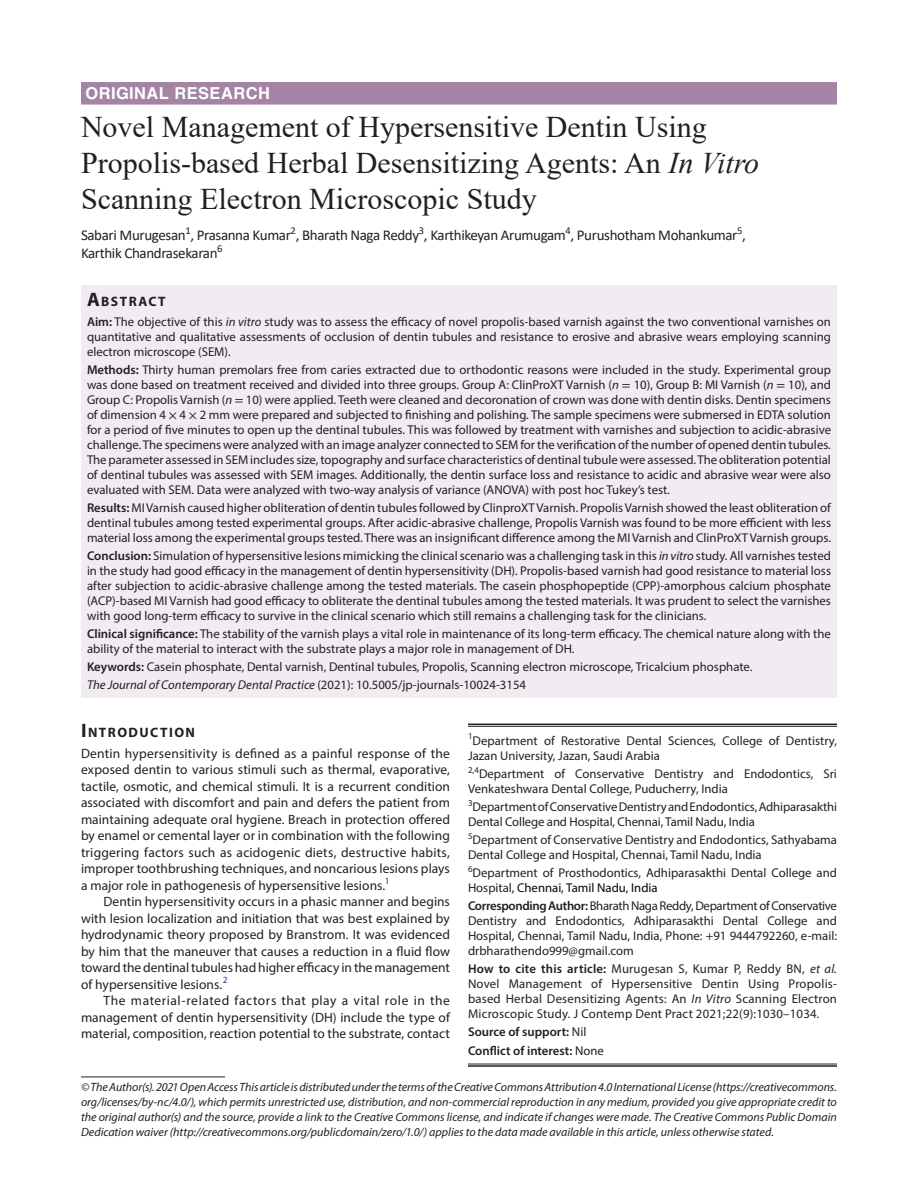
<style>
.page{position:relative;width:918px;height:1188px;background:#fff}
.page>*{position:absolute;margin:0;border:0;box-sizing:border-box;transform-origin:0 0}
.t1{font:30px/36px "Times New Roman";color:#231f20}
.JCDP-ART{font:700 16.5px "Helvetica LT Std";letter-spacing:.025em;color:#fff}
.AuthorName{font:15px/18px "Calibri";letter-spacing:-.025em;color:#231f20}
.Head-1{font:700 13.65px "Myriad Pro";letter-spacing:.105em;color:#231f20}
.AbstractTitle{font:700 13.65px "Myriad Pro";letter-spacing:.105em;color:#231f20}
.Para-NoIndent{font:13.5px/16.5px "Myriad Pro";letter-spacing:.005em;color:#231f20;text-align:justify}
.Para-Indent{font:13.5px/16.5px "Myriad Pro";color:#231f20;text-align:justify}
.Keywords{font:12.75px/15px "Myriad Pro";color:#231f20;text-align:justify}
.Corollary-Para{font:12.75px/15px "Myriad Pro";color:#231f20;text-align:justify}
.Affiliation{font:12.75px/15px "Myriad Pro";color:#231f20}
.Affiliation-first{font:12.75px/15.3px "Myriad Pro";color:#231f20}
.JT_DOI{font:italic 12.75px "Myriad Pro";color:#231f20}
.Affiliation-foot-las{font:600 12.75px "Myriad Pro";color:#231f20}
.Corollary-Para-2{font:600 12.75px "Myriad Pro";color:#231f20}
.FootNote{font:italic 12px/15px "Myriad Pro";color:#231f20;text-align:justify}
.s1{font-style:italic}
.s2{font-size:19.5px}
.s3{font-weight:600}
.s4{font-family:"STIX General"}
.s5{font-style:normal}
.s6{color:#040503}
.s7{font-weight:400}
</style>
<div class="page">
<div style="left:81px;top:82px;width:756px;height:23px;background:#a483a5"></div>
<div style="left:81px;top:286px;width:756px;height:25px;background:#f0ecf1"></div>
<div style="left:81px;top:310px;width:756px;height:55px;background:#f0ecf1"></div>
<div style="left:81px;top:358px;width:756px;height:145px;background:#f0ecf1"></div>
<div style="left:81px;top:496px;width:756px;height:55px;background:#f0ecf1"></div>
<div style="left:81px;top:544px;width:756px;height:85px;background:#f0ecf1"></div>
<div style="left:81px;top:622px;width:756px;height:40px;background:#f0ecf1"></div>
<div style="left:81px;top:655px;width:756px;height:25px;background:#f0ecf1"></div>
<div style="left:81px;top:673px;width:756px;height:25px;background:#f0ecf1"></div>
<hr style="left:468px;top:724px;width:369px;height:1px;background:#231f20">
<hr style="left:468px;top:726px;width:369px;height:1px;background:#231f20">
<hr style="left:468px;top:1064px;width:369px;height:1px;background:#231f20">
<hr style="left:468px;top:1065px;width:369px;height:2px;background:#231f20">
<hr style="left:81px;top:1077px;width:144px;height:1px;background:#231f20">
<p class="JCDP-ART" style="left:86px;top:83px;width:186px">ORIGINAL RESEARCH</p>
<p class="t1" style="left:81px;top:108px;width:680px">Novel Management of Hypersensitive Dentin Using<br>Propolis-based Herbal Desensitizing Agents: An <span class="s1">In Vitro<br></span>Scanning Electron Microscopic Study</p>
<p class="AuthorName" style="left:81px;top:226px;width:666px">Sabari Murugesan<sup>1</sup>, Prasanna Kumar<sup>2</sup>, Bharath Naga Reddy<sup>3</sup>, Karthikeyan Arumugam<sup>4</sup>, Purushotham Mohankumar<sup>5</sup>,<br>Karthik Chandrasekaran<sup>6</sup></p>
<p class="AbstractTitle" style="left:87px;top:293px;width:80px"><span class="s2">A</span>BSTRACT</p>
<p class="Keywords" style="left:87px;top:314px;width:746px"><span class="s3">Aim:</span> The objective of this <span class="s1">in vitro</span> study was to assess the efficacy of novel propolis-based varnish against the two conventional varnishes on quantitative and qualitative assessments of occlusion of dentin tubules and resistance to erosive and abrasive wears employing scanning electron microscope (SEM).</p>
<p class="Keywords" style="left:87px;top:362px;width:746px"><span class="s3">Methods:</span> Thirty human premolars free from caries extracted due to orthodontic reasons were included in the study. Experimental group was done based on treatment received and divided into three groups. Group A: ClinProXT Varnish (<span class="s1">n</span> <span class="s4">=</span> 10), Group B: MI Varnish (<span class="s1">n</span> <span class="s4">=</span> 10), and Group C: Propolis Varnish (<span class="s1">n</span> <span class="s4">=</span> 10) were applied. Teeth were cleaned and decoronation of crown was done with dentin disks. Dentin specimens of dimension 4 <span class="s4">×</span> 4 <span class="s4">×</span> 2 mm were prepared and subjected to finishing and polishing. The sample specimens were submersed in EDTA solution for a period of five minutes to open up the dentinal tubules. This was followed by treatment with varnishes and subjection to acidic-abrasive challenge. The specimens were analyzed with an image analyzer connected to SEM for the verification of the number of opened dentin tubules.<br>The parameter assessed in SEM includes size, topography and surface characteristics of dentinal tubule were assessed. The obliteration potential of dentinal tubules was assessed with SEM images. Additionally, the dentin surface loss and resistance to acidic and abrasive wear were also evaluated with SEM. Data were analyzed with two-way analysis of variance (ANOVA) with post hoc Tukey’s test.</p>
<p class="Keywords" style="left:87px;top:500px;width:746px"><span class="s3">Results:</span> MI Varnish caused higher obliteration of dentin tubules followed by ClinproXT Varnish. Propolis Varnish showed the least obliteration of dentinal tubules among tested experimental groups. After acidic-abrasive challenge, Propolis Varnish was found to be more efficient with less material loss among the experimental groups tested. There was an insignificant difference among the MI Varnish and ClinProXT Varnish groups.</p>
<p class="Keywords" style="left:87px;top:548px;width:746px"><span class="s3">Conclusion:</span> Simulation of hypersensitive lesions mimicking the clinical scenario was a challenging task in this <span class="s1">in vitro</span> study. All varnishes tested in the study had good efficacy in the management of dentin hypersensitivity (DH). Propolis-based varnish had good resistance to material loss after subjection to acidic-abrasive challenge among the tested materials. The casein phosphopeptide (CPP)-amorphous calcium phosphate (ACP)-based MI Varnish had good efficacy to obliterate the dentinal tubules among the tested materials. It was prudent to select the varnishes with good long-term efficacy to survive in the clinical scenario which still remains a challenging task for the clinicians.</p>
<p class="Keywords" style="left:87px;top:626px;width:745px"><span class="s3">Clinical significance:</span> The stability of the varnish plays a vital role in maintenance of its long-term efficacy. The chemical nature along with the ability of the material to interact with the substrate plays a major role in management of DH.</p>
<p class="Keywords" style="left:87px;top:659px;width:667px"><span class="s3">Keywords:</span> Casein phosphate, Dental varnish, Dentinal tubules, Propolis, Scanning electron microscope, Tricalcium phosphate.</p>
<p class="JT_DOI" style="left:87px;top:677px;width:441px">The Journal of Contemporary Dental Practice <span class="s5">(2021): 10.5005/jp-journals-10024-3154</span></p>
<p class="Head-1" style="left:81px;top:723px;width:116px"><span class="s2">I</span>NTRODUCTION</p>
<p class="Para-NoIndent" style="left:81px;top:745px;width:371px">Dentin hypersensitivity is defined as a painful response of the exposed dentin to various stimuli such as thermal, evaporative, tactile, osmotic, and chemical stimuli. It is a recurrent condition associated with discomfort and pain and defers the patient from maintaining adequate oral hygiene. Breach in protection offered by enamel or cemental layer or in combination with the following triggering factors such as acidogenic diets, destructive habits, improper toothbrushing techniques, and noncarious lesions plays a major role in pathogenesis of hypersensitive lesions.<sup>1</sup></p>
<p class="Para-Indent" style="left:81px;top:893px;width:371px;text-indent:22px">Dentin hypersensitivity occurs in a phasic manner and begins with lesion localization and initiation that was best explained by hydrodynamic theory proposed by Branstrom. It was evidenced by him that the maneuver that causes a reduction in a fluid flow toward the dentinal tubules had higher efficacy in the management of hypersensitive lesions.<sup>2</sup></p>
<p class="Para-Indent" style="left:81px;top:992px;width:370px;text-indent:22px">The material-related factors that play a vital role in the management of dentin hypersensitivity (DH) include the type of material, composition, reaction potential to the substrate, contact</p>
<p class="Affiliation-first" style="left:468px;top:732px;width:370px"><sup>1</sup>Department of Restorative Dental Sciences, College of Dentistry,<br>Jazan University, Jazan, Saudi Arabia</p>
<p class="Affiliation" style="left:468px;top:766px;width:370px"><sup>2,4</sup>Department of Conservative Dentistry and Endodontics, Sri<br>Venkateshwara Dental College, Puducherry, India</p>
<p class="Affiliation" style="left:468px;top:799px;width:371px"><sup>3</sup>Department of Conservative Dentistry and Endodontics, Adhiparasakthi<br>Dental College and Hospital, Chennai, Tamil Nadu, India</p>
<p class="Affiliation" style="left:468px;top:832px;width:370px"><sup>5</sup>Department of Conservative Dentistry and Endodontics, Sathyabama<br>Dental College and Hospital, Chennai, Tamil Nadu, India</p>
<p class="Affiliation" style="left:468px;top:865px;width:370px"><sup>6</sup>Department of Prosthodontics, Adhiparasakthi Dental College and<br>Hospital<span class="s6">, Chennai, Tamil Nadu, India</span></p>
<p class="Corollary-Para" style="left:468px;top:898px;width:371px"><span class="s3">Corresponding Author:</span> Bharath Naga Reddy, Department of Conservative Dentistry and Endodontics, Adhiparasakthi Dental College and Hospital, Chennai, Tamil Nadu, India, Phone: +91 9444792260, e-mail: drbharathendo999@gmail.com</p>
<p class="Corollary-Para" style="left:468px;top:961px;width:371px"><span class="s3">How to cite this article:</span> Murugesan S, Kumar P, Reddy BN, <span class="s1">et al.<br></span>Novel Management of Hypersensitive Dentin Using Propolis&shy;based Herbal Desensitizing Agents: An <span class="s1">In Vitro</span> Scanning Electron Microscopic Study. J Contemp Dent Pract 2021;22(9):1030–1034.</p>
<p class="Corollary-Para-2" style="left:468px;top:1024px;width:120px">Source of support: <span class="s7">Nil</span></p>
<p class="Affiliation-foot-las" style="left:468px;top:1042px;width:137px">Conflict of interest: <span class="s7">None</span></p>
<p class="FootNote" style="left:81px;top:1079px;width:758px">© The Author(s). 2021 Open Access This article is distributed under the terms of the Creative Commons Attribution 4.0 International License (https://creativecommons. org/licenses/by-nc/4.0/), which permits unrestricted use, distribution, and non-commercial reproduction in any medium, provided you give appropriate credit to the original author(s) and the source, provide a link to the Creative Commons license, and indicate if changes were made. The Creative Commons Public Domain Dedication waiver (http://creativecommons.org/publicdomain/zero/1.0/) applies to the data made available in this article, unless otherwise stated.</p>
</div>
